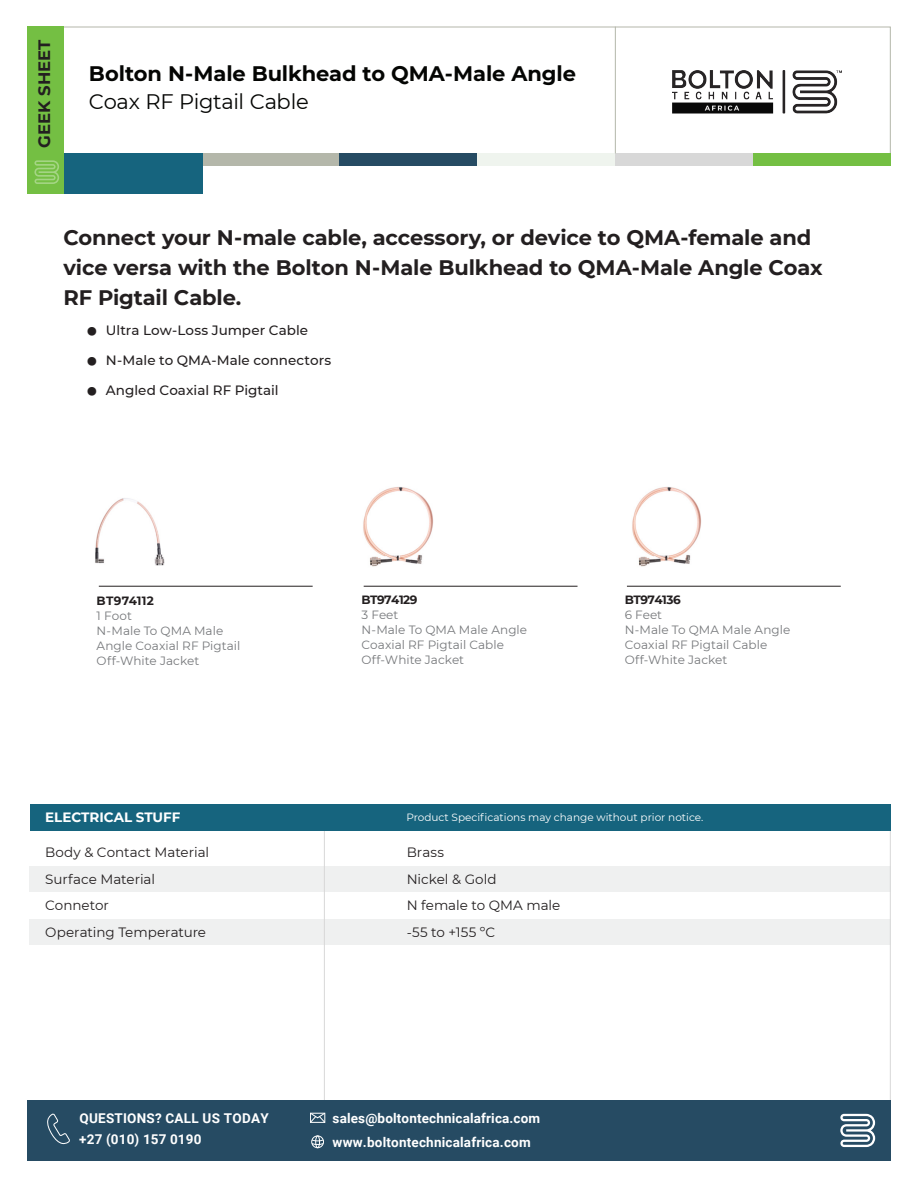
<style>
.page{position:relative;width:918px;height:1188px;background:#fff}
.page>*{position:absolute;margin:0;border:0;box-sizing:border-box;transform-origin:0 0}
.t1{font:700 21px/30px "Montserrat";letter-spacing:-.005em;color:#231f20}
.t2{font:700 21px "Montserrat";letter-spacing:-.005em;color:#040503}
.t3{font:21px "Montserrat";letter-spacing:-.015em;color:#040503}
.t4{font:700 16.5px "Montserrat";letter-spacing:.005em;color:#231f20}
.t5{font:13.5px "Montserrat";color:#231f20}
.t6{font:700 13.5px/21px "Roboto";letter-spacing:.015em;color:#fff}
.t7{font:500 13.5px "Montserrat";letter-spacing:.005em;color:#231f20}
.t8{font:700 13.5px "Montserrat";color:#fff}
.t9{font:12px/15px "Montserrat";letter-spacing:.005em;color:#76787b}
.t10{font:700 12px "Montserrat";letter-spacing:.015em;color:#231f20}
.t11{font:10.5px "Montserrat";color:#fff}
.s1{font-weight:700;font-size:34.5px}
.s2{font-weight:700;color:#231f20}
</style>
<div class="page">
<div style="left:30px;top:919px;width:861px;height:26px;background:#eff0f0"></div>
<svg style="left:61px;top:26px;width:830px;height:127px"></svg>
<div style="left:201px;top:153px;width:138px;height:13px;background:#b4b7aa"></div>
<div style="left:63px;top:153px;width:139px;height:41px;background:#16647e"></div>
<div style="left:339px;top:153px;width:138px;height:13px;background:#264b63"></div>
<div style="left:615px;top:153px;width:138px;height:13px;background:#d8d8d8"></div>
<div style="left:477px;top:153px;width:138px;height:13px;background:#eff4ee"></div>
<div style="left:753px;top:153px;width:138px;height:13px;background:#74bf43"></div>
<div style="left:27px;top:27px;width:36px;height:167px;background:#74bf43"></div>
<hr style="left:615px;top:27px;width:1px;height:126px;background:#b4b7aa">
<svg style="left:34px;top:160px;width:25px;height:24px"></svg>
<div style="left:30px;top:866px;width:861px;height:26px;background:#eff0f0"></div>
<hr style="left:890px;top:829px;width:1px;height:275px;background:#d8d8d8">
<hr style="left:324px;top:826px;width:1px;height:278px;background:#d8d8d8">
<div style="left:30px;top:804px;width:861px;height:27px;background:#16647e"></div>
<hr style="left:99px;top:586px;width:214px;height:1px;background:#231f20">
<hr style="left:364px;top:586px;width:214px;height:1px;background:#231f20">
<img style="left:363px;top:487px;width:70px;height:80px">
<img style="left:632px;top:487px;width:69px;height:80px">
<hr style="left:627px;top:586px;width:214px;height:1px;background:#231f20">
<img style="left:95px;top:498px;width:70px;height:67px">
<div style="left:27px;top:1100px;width:864px;height:61px;background:#264b63"></div>
<svg style="left:840px;top:1114px;width:35px;height:33px"></svg>
<svg style="left:47px;top:1113px;width:23px;height:32px"></svg>
<svg style="left:310px;top:1113px;width:15px;height:10px"></svg>
<div style="left:311px;top:1136px;width:13px;height:12px;border:1px solid #fff;border-radius:50%"></div>
<svg style="left:312px;top:1140px;width:12px;height:5px"></svg>
<div style="left:315px;top:1136px;width:5px;height:12px;border:1px solid #fff;border-radius:50%"></div>
<img style="left:673px;top:70px;width:168px;height:43px">
<p class="t4" style="left:33px;top:148px;width:110px;rotate:-90deg">GEEK SHEET</p>
<p class="t2" style="left:89px;top:58px;width:488px">Bolton N-Male Bulkhead to QMA-Male Angle</p>
<p class="t3" style="left:89px;top:87px;width:221px">Coax RF Pigtail Cable</p>
<p class="t1" style="left:63px;top:221px;width:761px">Connect your N-male cable, accessory, or device to QMA-female and vice versa with the Bolton N-Male Bulkhead to QMA-Male Angle Coax<br>RF Pigtail Cable.</p>
<p class="t7" style="left:86px;top:321px;width:224px"><span class="s1">•</span> Ultra Low-Loss Jumper Cable</p>
<p class="t7" style="left:86px;top:351px;width:247px"><span class="s1">•</span> N-Male to QMA-Male connectors</p>
<p class="t7" style="left:86px;top:381px;width:194px"><span class="s1">•</span> Angled Coaxial RF Pigtail</p>
<p class="t10" style="left:97px;top:592px;width:59px">BT974112</p>
<p class="t9" style="left:97px;top:608px;width:37px">1 Foot</p>
<p class="t9" style="left:97px;top:623px;width:128px">N-Male To QMA Male</p>
<p class="t9" style="left:97px;top:638px;width:145px">Angle Coaxial RF Pigtail</p>
<p class="t9" style="left:97px;top:653px;width:104px">Off-White Jacket</p>
<p class="t9" style="left:362px;top:592px;width:167px"><span class="s2">BT974129<br></span>3 Feet<br>N-Male To QMA Male Angle<br>Coaxial RF Pigtail Cable<br>Off-White Jacket</p>
<p class="t9" style="left:625px;top:592px;width:167px"><span class="s2">BT974136<br></span>6 Feet<br>N-Male To QMA Male Angle<br>Coaxial RF Pigtail Cable<br>Off-White Jacket</p>
<p class="t8" style="left:45px;top:807px;width:137px">ELECTRICAL STUFF</p>
<p class="t11" style="left:406px;top:810px;width:298px">Product Specifications may change without prior notice.</p>
<p class="t5" style="left:45px;top:843px;width:166px">Body &amp; Contact Material</p>
<p class="t5" style="left:407px;top:843px;width:39px">Brass</p>
<p class="t5" style="left:45px;top:870px;width:111px">Surface Material</p>
<p class="t5" style="left:407px;top:870px;width:91px">Nickel &amp; Gold</p>
<p class="t5" style="left:45px;top:896px;width:65px">Connetor</p>
<p class="t5" style="left:407px;top:896px;width:155px">N female to QMA male</p>
<p class="t5" style="left:45px;top:923px;width:162px">Operating Temperature</p>
<p class="t5" style="left:407px;top:923px;width:90px">-55 to +155 ºC</p>
<p class="t6" style="left:79px;top:1107px;width:191px">QUESTIONS? CALL US TODAY +27 (010) 157 0190</p>
<p class="t6" style="left:333px;top:1106px;width:209px;line-height:24px">sales@boltontechnicalafrica.com www.boltontechnicalafrica.com</p>
</div>
